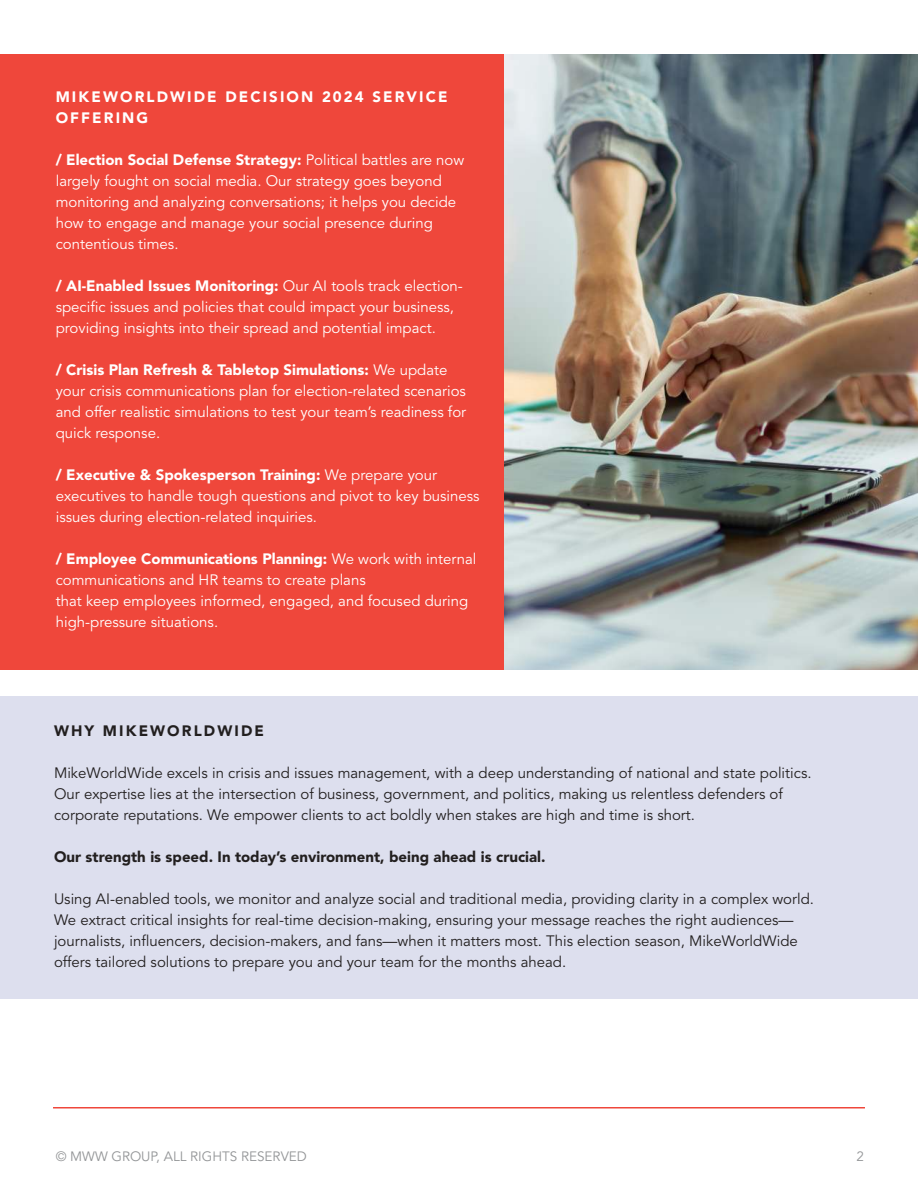
<style>
.page{position:relative;width:918px;height:1188px;background:#fff}
.page>*{position:absolute;margin:0;border:0;box-sizing:border-box;transform-origin:0 0}
.t1{font:15px/21px "Avenir LT Pro";color:#fff}
.t2{font:15px/21px "Avenir LT Pro";color:#221f1f}
.t3{font:900 15px "Avenir LT Pro";color:#221f1f}
.t4{font:900 15px/21px "Avenir LT Pro";letter-spacing:.14em;color:#fff}
.t5{font:900 15px "Avenir LT Pro";letter-spacing:.14em;color:#221f1f}
.t6{font:13.5px "Avenir LT Pro";color:#939597}
.s1{font-weight:900}
</style>
<div class="page">
<div style="left:0;top:696px;width:918px;height:302px;background:#dddfee"></div>
<div style="left:0;top:54px;width:918px;height:616px;background:#ef473b"></div>
<hr style="left:53px;top:1107px;width:812px;height:1px;background:#ef473b">
<img style="left:504px;top:54px;width:414px;height:616px">
<p class="t4" style="left:56px;top:87px;width:393px">MIKEWORLDWIDE DECISION 2024 SERVICE<br>OFFERING</p>
<p class="t1" style="left:56px;top:151px;width:410px"><span class="s1">/ Election Social Defense Strategy:</span> Political battles are now largely fought on social media. Our strategy goes beyond monitoring and analyzing conversations; it helps you decide how to engage and manage your social presence during contentious times.</p>
<p class="t1" style="left:56px;top:277px;width:409px"><span class="s1">/ AI-Enabled Issues Monitoring:</span> Our AI tools track election&shy;specific issues and policies that could impact your business, providing insights into their spread and potential impact.</p>
<p class="t1" style="left:56px;top:361px;width:412px"><span class="s1">/ Crisis Plan Refresh &amp; Tabletop Simulations:</span> We update your crisis communications plan for election-related scenarios and offer realistic simulations to test your team’s readiness for quick response.</p>
<p class="t1" style="left:56px;top:466px;width:425px"><span class="s1">/ Executive &amp; Spokesperson Training:</span> We prepare your executives to handle tough questions and pivot to key business issues during election-related inquiries.</p>
<p class="t1" style="left:56px;top:550px;width:422px"><span class="s1">/ Employee Communications Planning:</span> We work with internal communications and HR teams to create plans<br>that keep employees informed, engaged, and focused during high-pressure situations.</p>
<p class="t5" style="left:54px;top:724px;width:211px">WHY MIKEWORLDWIDE</p>
<p class="t2" style="left:54px;top:764px;width:759px">MikeWorldWide excels in crisis and issues management, with a deep understanding of national and state politics.<br>Our expertise lies at the intersection of business, government, and politics, making us relentless defenders of corporate reputations. We empower clients to act boldly when stakes are high and time is short.</p>
<p class="t3" style="left:54px;top:850px;width:493px">Our strength is speed. In today’s environment, being ahead is crucial.</p>
<p class="t2" style="left:54px;top:890px;width:762px">Using AI-enabled tools, we monitor and analyze social and traditional media, providing clarity in a complex world.<br>We extract critical insights for real-time decision-making, ensuring your message reaches the right audiences— journalists, influencers, decision-makers, and fans—when it matters most. This election season, MikeWorldWide offers tailored solutions to prepare you and your team for the months ahead.</p>
<p class="t6" style="left:56px;top:1151px;width:253px">© MWW GROUP, ALL RIGHTS RESERVED</p>
<p class="t6" style="left:856px;top:1151px;width:9px">2</p>
</div>
